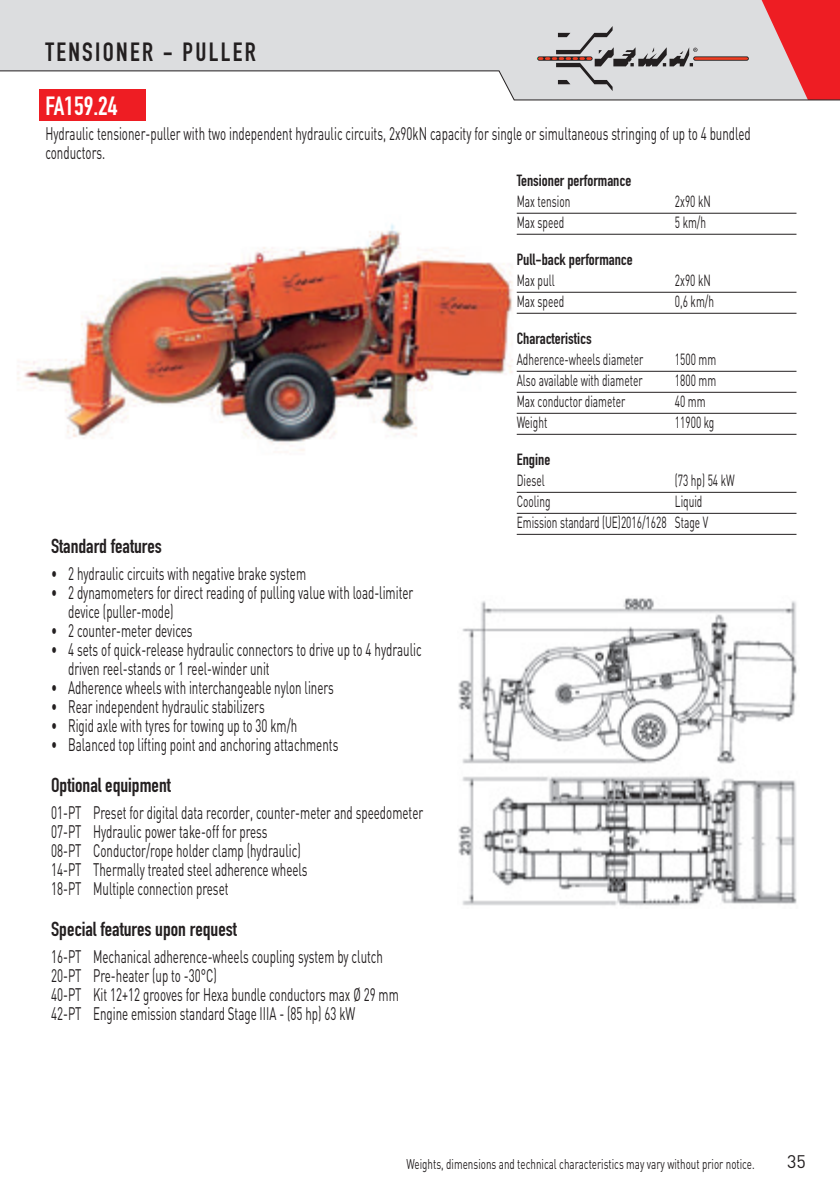
<style>
.page{position:relative;width:840px;height:1191px;background:#fff}
.page>*{position:absolute;margin:0;border:0;box-sizing:border-box;transform-origin:0 0}
.t1{font:26px "DIN Engschrift Std";letter-spacing:.09em;color:#231f20}
.t2{font:26px "DIN Engschrift Std";color:#fff}
.t3{font:20px "DIN Engschrift Std";color:#231f20}
.t4{font:18px/19px "DIN";color:#231f20;scale:.64 1}
.t5{font:18px "DIN";color:#231f20}
.t6{font:16px/21px "DIN";color:#231f20;scale:.63 1}
.t7{font:16px "DIN Engschrift Std";color:#231f20}
.t8{font:14px "DIN";color:#231f20;scale:.7 1}
</style>
<div class="page">
<svg style="left:0;top:0;width:537px;height:100px"></svg>
<img style="left:17px;top:212px;width:521px;height:322px">
<div style="left:40px;top:89px;width:106px;height:31px;background:#ee1d23"></div>
<hr style="left:516px;top:213px;width:280px;height:1px;background:#231f20">
<hr style="left:516px;top:234px;width:280px;height:1px;background:#231f20">
<hr style="left:516px;top:292px;width:280px;height:1px;background:#231f20">
<hr style="left:516px;top:313px;width:280px;height:1px;background:#231f20">
<hr style="left:516px;top:371px;width:280px;height:1px;background:#231f20">
<hr style="left:516px;top:392px;width:280px;height:1px;background:#231f20">
<hr style="left:516px;top:413px;width:280px;height:1px;background:#231f20">
<hr style="left:516px;top:434px;width:280px;height:1px;background:#231f20">
<hr style="left:516px;top:492px;width:280px;height:1px;background:#231f20">
<hr style="left:516px;top:513px;width:280px;height:1px;background:#231f20">
<hr style="left:516px;top:534px;width:280px;height:1px;background:#231f20">
<img style="left:458px;top:598px;width:339px;height:308px">
<svg style="left:537px;top:0;width:303px;height:100px;background:#d4aeb0"></svg>
<h1 class="t1" style="left:45px;top:37px;width:212px">TENSIONER - PULLER</h1>
<h1 class="t2" style="left:45px;top:91px;width:74px">FA159.24</h1>
<p class="t4" style="left:45px;top:123px;width:1102px">Hydraulic tensioner-puller with two independent hydraulic circuits, 2x90kN capacity for single or simultaneous stringing of up to 4 bundled conductors.</p>
<p class="t7" style="left:516px;top:171px;width:116px">Tensioner performance</p>
<p class="t6" style="left:516px;top:191px;width:87px">Max tension</p>
<p class="t6" style="left:674px;top:191px;width:58px">2x90 kN</p>
<p class="t6" style="left:516px;top:212px;width:77px">Max speed</p>
<p class="t6" style="left:674px;top:212px;width:51px">5 km/h</p>
<p class="t7" style="left:516px;top:250px;width:117px">Pull-back performance</p>
<p class="t6" style="left:516px;top:270px;width:62px">Max pull</p>
<p class="t6" style="left:674px;top:270px;width:58px">2x90 kN</p>
<p class="t6" style="left:516px;top:291px;width:77px">Max speed</p>
<p class="t6" style="left:674px;top:291px;width:64px">0,6 km/h</p>
<p class="t7" style="left:516px;top:329px;width:76px">Characteristics</p>
<p class="t6" style="left:516px;top:349px;width:202px">Adherence-wheels diameter</p>
<p class="t6" style="left:674px;top:349px;width:67px">1500 mm</p>
<p class="t6" style="left:516px;top:370px;width:201px">Also available with diameter</p>
<p class="t6" style="left:674px;top:370px;width:67px">1800 mm</p>
<p class="t6" style="left:516px;top:391px;width:174px">Max conductor diameter</p>
<p class="t6" style="left:674px;top:391px;width:50px">40 mm</p>
<p class="t6" style="left:516px;top:412px;width:50px">Weight</p>
<p class="t6" style="left:674px;top:412px;width:64px">11900 kg</p>
<p class="t7" style="left:516px;top:450px;width:35px">Engine</p>
<p class="t6" style="left:516px;top:470px;width:46px">Diesel</p>
<p class="t6" style="left:674px;top:470px;width:96px">(73 hp) 54 kW</p>
<p class="t6" style="left:516px;top:491px;width:55px">Cooling</p>
<p class="t6" style="left:516px;top:491px;width:305px;text-indent:158px">Liquid<br>Emission standard (UE)2016/1628 Stage V</p>
<p class="t3" style="left:51px;top:534px;width:112px">Standard features</p>
<p class="t4" style="left:51px;top:563px;width:400px">• 2 hydraulic circuits with negative brake system</p>
<p class="t4" style="left:68px;top:583px;width:540px;text-indent:-17px">• 2 dynamometers for direct reading of pulling value with load-limiter device (puller-mode)</p>
<p class="t4" style="left:51px;top:621px;width:222px">• 2 counter-meter devices</p>
<p class="t4" style="left:68px;top:640px;width:553px;text-indent:-17px">• 4 sets of quick-release hydraulic connectors to drive up to 4 hydraulic driven reel-stands or 1 reel-winder unit</p>
<p class="t4" style="left:51px;top:678px;width:443px">• Adherence wheels with interchangeable nylon liners</p>
<p class="t4" style="left:51px;top:697px;width:335px">• Rear independent hydraulic stabilizers</p>
<p class="t4" style="left:51px;top:716px;width:386px">• Rigid axle with tyres for towing up to 30 km/h</p>
<p class="t4" style="left:51px;top:735px;width:450px">• Balanced top lifting point and anchoring attachments</p>
<p class="t3" style="left:51px;top:773px;width:121px">Optional equipment</p>
<p class="t4" style="left:51px;top:802px;width:582px">01-PT Preset for digital data recorder, counter-meter and speedometer 07-PT Hydraulic power take-off for press<br>08-PT Conductor/rope holder clamp (hydraulic)<br>14-PT Thermally treated steel adherence wheels<br>18-PT Multiple connection preset</p>
<p class="t3" style="left:51px;top:917px;width:187px">Special features upon request</p>
<p class="t4" style="left:51px;top:946px;width:544px">16-PT Mechanical adherence-wheels coupling system by clutch 20-PT Pre-heater (up to -30°C)<br>40-PT Kit 12+12 grooves for Hexa bundle conductors max Ø 29 mm 42-PT Engine emission standard Stage IIIA - (85 hp) 63 kW</p>
<p class="t8" style="left:406px;top:1155px;width:498px">Weights, dimensions and technical characteristics may vary without prior notice.</p>
<p class="t5" style="left:786px;top:1150px;width:20px">35</p>
</div>
